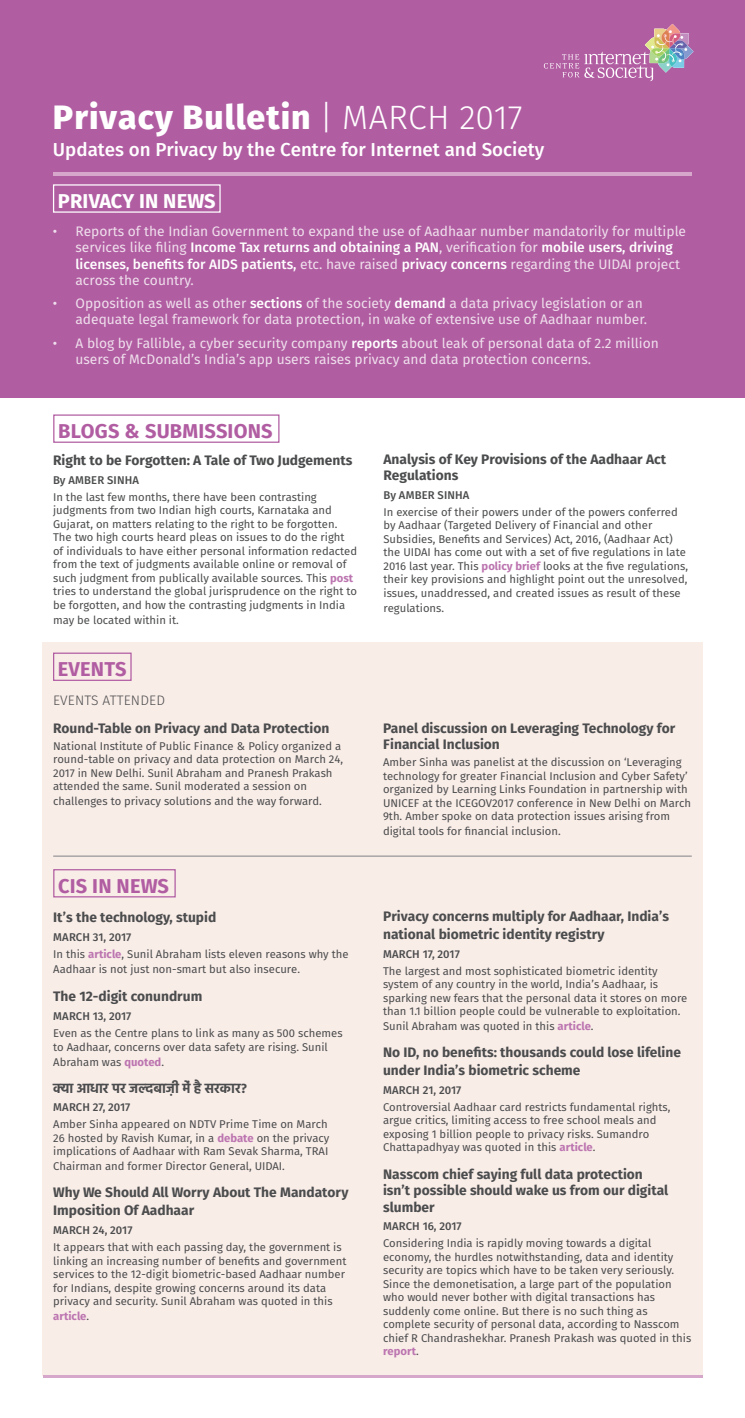
<style>
.page{position:relative;width:745px;height:1418px;background:#fff}
.page>*{position:absolute;margin:0;border:0;box-sizing:border-box;transform-origin:0 0}
.t1{font:800 33.75px "Fira Sans";letter-spacing:.03em;color:#fff}
.t2{font:700 20px "Fira Sans";letter-spacing:.01em;color:#b15da2}
.t3{font:700 20px "Fira Sans";letter-spacing:.01em;color:#fff}
.t4{font:500 18.75px "Fira Sans";color:#fff}
.Blurb{font:13.75px/16.2px "Fira Sans";color:#efdfec}
.Headings_without_lin{font:700 13.75px/16.5px "Fira Sans";color:#4b4c4d}
.Body_Text{font:700 13.75px "Hind";color:#4b4c4d}
.Headings_with_links{font:300 13.75px "Fira Sans";letter-spacing:.01em;color:#4b4c4d}
.Body_Text-2{font:11.25px/13.5px "Fira Sans";color:#4b4c4d}
.Authors{font:500 11.25px "Fira Sans";letter-spacing:.005em;color:#4b4c4d}
.Body_Text-3{font:700 11.25px "Fira Sans";color:#bc75b0}
.s1{font-weight:300}
.s2{font-weight:500;color:#fff}
.s3{font-weight:700;color:#bc75b0}
.s4{font-weight:400;color:#4b4c4d}
</style>
<div class="page">
<div style="left:42px;top:643px;width:660px;height:733px;background:#f9ede8"></div>
<div style="left:0;top:0;width:744px;height:397px;background:#b15da2"></div>
<div style="left:53px;top:184px;width:167px;height:29px;border:1px solid #fff"></div>
<hr style="left:53px;top:172px;width:638px;height:3px;background:#d6a6cb">
<svg style="left:543px;top:24px;width:150px;height:57px"></svg>
<div style="left:53px;top:652px;width:78px;height:29px;border:1px solid #b15da2"></div>
<div style="left:53px;top:414px;width:226px;height:29px;border:1px solid #b15da2"></div>
<div style="left:53px;top:869px;width:123px;height:28px;border:1px solid #b15da2"></div>
<hr style="left:43px;top:1374px;width:659px;height:3px;background:#d6a6cb">
<hr style="left:53px;top:855px;width:638px;height:1px;background:#808285">
<p class="t1" style="left:53px;top:88px;width:471px">Privacy Bulletin <span class="s1">| MARCH 2017</span></p>
<p class="t4" style="left:53px;top:134px;width:492px">Updates on Privacy by the Centre for Internet and Society</p>
<p class="t3" style="left:58px;top:184px;width:159px">PRIVACY IN NEWS</p>
<p class="Blurb" style="left:75px;top:223px;width:611px;text-indent:-22px">• Reports of the Indian Government to expand the use of Aadhaar number mandatorily for multiple services like filing <span class="s2">Income Tax returns and obtaining a PAN</span>, verification for <span class="s2">mobile users, driving licenses, benefits for AIDS patients,</span> etc. have raised <span class="s2">privacy concerns</span> regarding the UIDAI project across the country.</p>
<p class="Blurb" style="left:75px;top:295px;width:572px;text-indent:-22px">• Opposition as well as other <span class="s2">sections</span> of the society <span class="s2">demand</span> a data privacy legislation or an adequate legal framework for data protection, in wake of extensive use of Aadhaar number.</p>
<p class="Blurb" style="left:75px;top:334px;width:584px;text-indent:-22px">• A blog by Fallible, a cyber security company <span class="s2">reports</span> about leak of personal data of 2.2 million users of McDonald’s India’s app users raises privacy and data protection concerns.</p>
<p class="t2" style="left:58px;top:414px;width:216px">BLOGS &amp; SUBMISSIONS</p>
<p class="Headings_without_lin" style="left:53px;top:451px;width:300px">Right to be Forgotten: A Tale of Two Judgements</p>
<p class="Authors" style="left:53px;top:470px;width:87px">By AMBER SINHA</p>
<p class="Body_Text-2" style="left:53px;top:490px;width:305px">In the last few months, there have been contrasting judgments from two Indian high courts, Karnataka and Gujarat, on matters relating to the right to be forgotten.<br>The two high courts heard pleas on issues to do the right of individuals to have either personal information redacted from the text of judgments available online or removal of such judgment from publically available sources. This <span class="s3">post </span>tries to understand the global jurisprudence on the right to be forgotten, and how the contrasting judgments in India</p>
<p class="Body_Text-2" style="left:53px;top:613px;width:127px">may be located within it.</p>
<p class="t2" style="left:58px;top:652px;width:70px">EVENTS</p>
<p class="Headings_with_links" style="left:53px;top:690px;width:113px">EVENTS ATTENDED</p>
<p class="Headings_without_lin" style="left:53px;top:718px;width:277px">Round-Table on Privacy and Data Protection</p>
<p class="Body_Text-2" style="left:53px;top:739px;width:291px">National Institute of Public Finance &amp; Policy organized a round-table on privacy and data protection on March 24, 2017 in New Delhi. Sunil Abraham and Pranesh Prakash attended the same. Sunil moderated a session on</p>
<p class="Body_Text-2" style="left:53px;top:794px;width:270px">challenges to privacy solutions and the way forward.</p>
<p class="t2" style="left:58px;top:868px;width:112px">CIS IN NEWS</p>
<p class="Headings_without_lin" style="left:53px;top:908px;width:164px">It’s the technology, stupid</p>
<p class="Authors" style="left:53px;top:927px;width:80px">MARCH 31, 2017</p>
<p class="Body_Text-2" style="left:53px;top:946px;width:297px;line-height:15px">In this <span class="s3">article</span>, Sunil Abraham lists eleven reasons why the<br>Aadhaar is not just non-smart but also insecure.</p>
<p class="Headings_without_lin" style="left:53px;top:987px;width:150px">The 12-digit conundrum</p>
<p class="Authors" style="left:53px;top:1007px;width:80px">MARCH 13, 2017</p>
<p class="Body_Text-2" style="left:53px;top:1026px;width:291px">Even as the Centre plans to link as many as 500 schemes to Aadhaar, concerns over data safety are rising. Sunil</p>
<p class="Body_Text-2" style="left:53px;top:1054px;width:112px">Abraham was <span class="s3">quoted</span>.</p>
<p class="Body_Text" style="left:53px;top:1079px;width:195px">क्या आधार पर जल्दबाज़ीमेंहैसरकार?</p>
<p class="Authors" style="left:53px;top:1098px;width:79px">MARCH 27, 2017</p>
<p class="Body_Text-2" style="left:53px;top:1117px;width:277px">Amber Sinha appeared on NDTV Prime Time on March<br>26 hosted by Ravish Kumar, in a <span class="s3">debate</span> on the privacy implications of Aadhaar with Ram Sevak Sharma, TRAI</p>
<p class="Body_Text-2" style="left:53px;top:1159px;width:233px">Chairman and former Director General, UIDAI.</p>
<p class="Headings_without_lin" style="left:53px;top:1182px;width:296px;line-height:18px">Why We Should All Worry About The Mandatory<br>Imposition Of Aadhaar</p>
<p class="Authors" style="left:53px;top:1220px;width:81px">MARCH 24, 2017</p>
<p class="Body_Text-2" style="left:53px;top:1239px;width:294px">It appears that with each passing day, the government is linking an increasing number of benefits and government services to the 12-digit biometric-based Aadhaar number for Indians, despite growing concerns around its data privacy and security. Sunil Abraham was quoted in this</p>
<p class="Body_Text-3" style="left:53px;top:1306px;width:37px">article<span class="s4">.</span></p>
<p class="Headings_without_lin" style="left:383px;top:450px;width:284px">Analysis of Key Provisions of the Aadhaar Act<br>Regulations</p>
<p class="Authors" style="left:383px;top:486px;width:87px">By AMBER SINHA</p>
<p class="Body_Text-2" style="left:383px;top:505px;width:306px">In exercise of their powers under of the powers conferred by Aadhaar (Targeted Delivery of Financial and other Subsidies, Benefits and Services) Act, 2016, (Aadhaar Act) the UIDAI has come out with a set of five regulations in late 2016 last year. This <span class="s3">policy brief</span> looks at the five regulations, their key provisions and highlight point out the unresolved, issues, unaddressed, and created issues as result of these</p>
<p class="Body_Text-2" style="left:383px;top:601px;width:62px">regulations.</p>
<p class="Headings_without_lin" style="left:383px;top:718px;width:293px">Panel discussion on Leveraging Technology for<br>Financial Inclusion</p>
<p class="Body_Text-2" style="left:383px;top:755px;width:309px">Amber Sinha was panelist at the discussion on ‘Leveraging technology for greater Financial Inclusion and Cyber Safety’ organized by Learning Links Foundation in partnership with UNICEF at the ICEGOV2017 conference in New Delhi on March 9th. Amber spoke on data protection issues arising from</p>
<p class="Body_Text-2" style="left:383px;top:824px;width:179px">digital tools for financial inclusion.</p>
<p class="Headings_without_lin" style="left:383px;top:906px;width:287px;line-height:18px">Privacy concerns multiply for Aadhaar, India’s national biometric identity registry</p>
<p class="Authors" style="left:383px;top:944px;width:78px">MARCH 17, 2017</p>
<p class="Body_Text-2" style="left:383px;top:963px;width:305px">The largest and most sophisticated biometric identity system of any country in the world, India’s Aadhaar, is sparking new fears that the personal data it stores on more than 1.1 billion people could be vulnerable to exploitation.</p>
<p class="Body_Text-2" style="left:383px;top:1019px;width:212px">Sunil Abraham was quoted in this <span class="s3">article</span>.</p>
<p class="Headings_without_lin" style="left:383px;top:1042px;width:299px;line-height:18px">No ID, no benefits: thousands could lose lifeline under India’s biometric scheme</p>
<p class="Authors" style="left:383px;top:1080px;width:80px">MARCH 21, 2017</p>
<p class="Body_Text-2" style="left:383px;top:1099px;width:289px">Controversial Aadhaar card restricts fundamental rights, argue critics, limiting access to free school meals and exposing 1 billion people to privacy risks. Sumandro Chattapadhyay was quoted in this <span class="s3">article</span>.</p>
<p class="Headings_without_lin" style="left:383px;top:1164px;width:286px">Nasscom chief saying full data protection isn’t possible should wake us from our digital slumber</p>
<p class="Authors" style="left:383px;top:1217px;width:80px">MARCH 16, 2017</p>
<p class="Body_Text-2" style="left:383px;top:1236px;width:309px">Considering India is rapidly moving towards a digital economy, the hurdles notwithstanding, data and identity security are topics which have to be taken very seriously.<br>Since the demonetisation, a large part of the population who would never bother with digital transactions has suddenly come online. But there is no such thing as complete security of personal data, according to Nasscom chief R Chandrashekhar. Pranesh Prakash was quoted in this <span class="s3">report</span>.</p>
</div>
